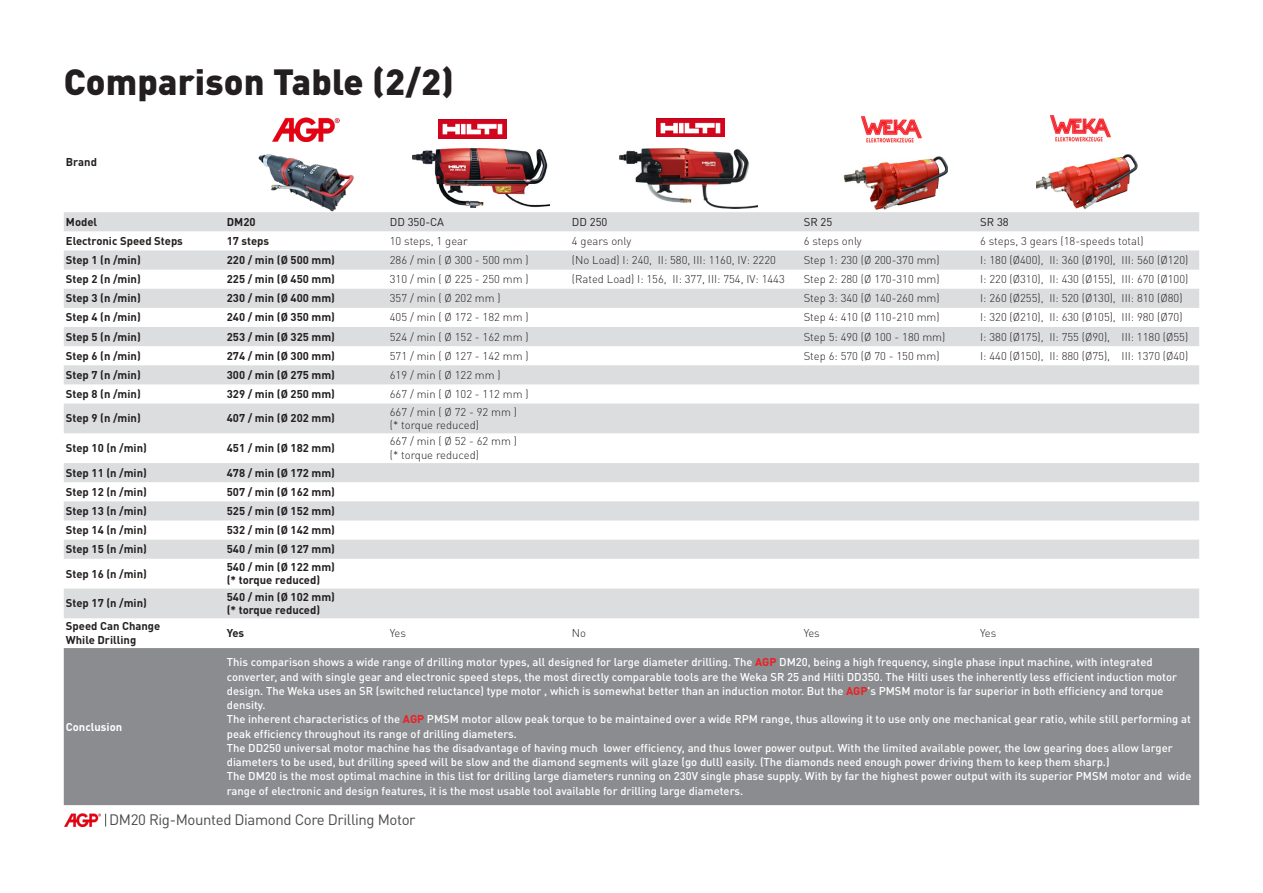
<style>
.page{position:relative;width:1263px;height:893px;background:#fff}
.page>*{position:absolute;margin:0;border:0;box-sizing:border-box;transform-origin:0 0}
.t1{font:900 36px "DIN Pro";letter-spacing:.005em;color:#231f20}
.t2{font:15px "DIN Pro";letter-spacing:-.025em;color:#4b4c4d}
.t3{font:500 11.25px/14.2px "DIN Pro";color:#fff}
.t4{font:300 11.25px "DIN Pro";color:#231f20}
.t5{font:700 11.25px "DIN Pro";color:#231f20}
.t6{font:11.25px "DIN Pro";color:#231f20}
.t7{font:700 11.25px "DIN Pro";color:#fff}
.s1{font-weight:700;color:#ee1d23}
</style>
<div class="page">
<svg style="left:105px;top:814px;width:1px;height:12px"></svg>
<img style="left:65px;top:814px;width:36px;height:12px">
<div style="left:64px;top:212px;width:1135px;height:19px;background:#dcdddf"></div>
<svg style="left:64px;top:250px;width:1135px;height:368px;fill:#dcdddf"></svg>
<div style="left:64px;top:648px;width:1135px;height:157px;background:#8a8c8f"></div>
<img style="left:272px;top:118px;width:67px;height:23px">
<img style="left:657px;top:118px;width:67px;height:19px">
<img style="left:620px;top:148px;width:137px;height:60px">
<img style="left:439px;top:119px;width:67px;height:19px">
<img style="left:412px;top:149px;width:138px;height:59px">
<img style="left:1037px;top:154px;width:101px;height:55px">
<img style="left:1050px;top:115px;width:61px;height:27px">
<img style="left:861px;top:116px;width:61px;height:27px">
<img style="left:843px;top:156px;width:104px;height:53px">
<img style="left:255px;top:154px;width:101px;height:59px">
<p class="t1" style="left:64px;top:57px;width:392px">Comparison Table (2/2)</p>
<p class="t5" style="left:66px;top:154px;width:33px">Brand</p>
<p class="t5" style="left:66px;top:214px;width:33px">Model</p>
<p class="t5" style="left:227px;top:214px;width:30px">DM20</p>
<p class="t6" style="left:390px;top:214px;width:56px">DD 350-CA</p>
<p class="t6" style="left:572px;top:214px;width:37px">DD 250</p>
<p class="t6" style="left:804px;top:214px;width:30px">SR 25</p>
<p class="t6" style="left:980px;top:214px;width:30px">SR 38</p>
<p class="t5" style="left:66px;top:233px;width:119px">Electronic Speed Steps</p>
<p class="t5" style="left:227px;top:233px;width:44px">17 steps</p>
<p class="t4" style="left:390px;top:233px;width:79px">10 steps, 1 gear</p>
<p class="t4" style="left:572px;top:233px;width:61px">4 gears only</p>
<p class="t4" style="left:804px;top:233px;width:60px">6 steps only</p>
<p class="t4" style="left:980px;top:233px;width:165px">6 steps, 3 gears (18-speeds total)</p>
<p class="t5" style="left:66px;top:252px;width:76px">Step 1 (n /min)</p>
<p class="t5" style="left:227px;top:252px;width:110px">220 / min (Ø 500 mm)</p>
<p class="t4" style="left:390px;top:252px;width:140px">286 / min ( Ø 300 - 500 mm )</p>
<p class="t4" style="left:572px;top:252px;width:206px">(No Load) I: 240, II: 580, III: 1160, IV: 2220</p>
<p class="t4" style="left:804px;top:252px;width:137px">Step 1: 230 (Ø 200-370 mm)</p>
<p class="t4" style="left:980px;top:252px;width:210px">I: 180 (Ø400), II: 360 (Ø190), III: 560 (Ø120)</p>
<p class="t5" style="left:66px;top:271px;width:76px">Step 2 (n /min)</p>
<p class="t5" style="left:227px;top:271px;width:110px">225 / min (Ø 450 mm)</p>
<p class="t4" style="left:390px;top:271px;width:140px">310 / min ( Ø 225 - 250 mm )</p>
<p class="t4" style="left:572px;top:271px;width:214px">(Rated Load) I: 156, II: 377, III: 754, IV: 1443</p>
<p class="t4" style="left:804px;top:271px;width:137px">Step 2: 280 (Ø 170-310 mm)</p>
<p class="t4" style="left:980px;top:271px;width:210px">I: 220 (Ø310), II: 430 (Ø155), III: 670 (Ø100)</p>
<p class="t5" style="left:66px;top:291px;width:76px">Step 3 (n /min)</p>
<p class="t5" style="left:227px;top:291px;width:110px">230 / min (Ø 400 mm)</p>
<p class="t4" style="left:390px;top:291px;width:112px">357 / min ( Ø 202 mm )</p>
<p class="t4" style="left:804px;top:291px;width:137px">Step 3: 340 (Ø 140-260 mm)</p>
<p class="t4" style="left:980px;top:291px;width:204px">I: 260 (Ø255), II: 520 (Ø130), III: 810 (Ø80)</p>
<p class="t5" style="left:66px;top:310px;width:76px">Step 4 (n /min)</p>
<p class="t5" style="left:227px;top:310px;width:110px">240 / min (Ø 350 mm)</p>
<p class="t4" style="left:390px;top:310px;width:140px">405 / min ( Ø 172 - 182 mm )</p>
<p class="t4" style="left:804px;top:310px;width:137px">Step 4: 410 (Ø 110-210 mm)</p>
<p class="t4" style="left:980px;top:310px;width:204px">I: 320 (Ø210), II: 630 (Ø105), III: 980 (Ø70)</p>
<p class="t5" style="left:66px;top:329px;width:76px">Step 5 (n /min)</p>
<p class="t5" style="left:227px;top:329px;width:110px">253 / min (Ø 325 mm)</p>
<p class="t4" style="left:390px;top:329px;width:140px">524 / min ( Ø 152 - 162 mm )</p>
<p class="t4" style="left:804px;top:329px;width:143px">Step 5: 490 (Ø 100 - 180 mm)</p>
<p class="t4" style="left:980px;top:329px;width:210px">I: 380 (Ø175), II: 755 (Ø90), III: 1180 (Ø55)</p>
<p class="t5" style="left:66px;top:348px;width:76px">Step 6 (n /min)</p>
<p class="t5" style="left:227px;top:348px;width:110px">274 / min (Ø 300 mm)</p>
<p class="t4" style="left:390px;top:348px;width:140px">571 / min ( Ø 127 - 142 mm )</p>
<p class="t4" style="left:804px;top:348px;width:137px">Step 6: 570 (Ø 70 - 150 mm)</p>
<p class="t4" style="left:980px;top:348px;width:210px">I: 440 (Ø150), II: 880 (Ø75), III: 1370 (Ø40)</p>
<p class="t5" style="left:66px;top:367px;width:76px">Step 7 (n /min)</p>
<p class="t5" style="left:227px;top:367px;width:110px">300 / min (Ø 275 mm)</p>
<p class="t4" style="left:390px;top:367px;width:112px">619 / min ( Ø 122 mm )</p>
<p class="t5" style="left:66px;top:386px;width:76px">Step 8 (n /min)</p>
<p class="t5" style="left:227px;top:386px;width:110px">329 / min (Ø 250 mm)</p>
<p class="t4" style="left:390px;top:386px;width:140px">667 / min ( Ø 102 - 112 mm )</p>
<p class="t5" style="left:66px;top:411px;width:76px">Step 9 (n /min)</p>
<p class="t5" style="left:227px;top:411px;width:110px">407 / min (Ø 202 mm)</p>
<p class="t4" style="left:390px;top:404px;width:129px">667 / min ( Ø 72 - 92 mm )</p>
<p class="t4" style="left:390px;top:417px;width:91px">(* torque reduced)</p>
<p class="t5" style="left:66px;top:440px;width:83px">Step 10 (n /min)</p>
<p class="t5" style="left:227px;top:440px;width:110px">451 / min (Ø 182 mm)</p>
<p class="t5" style="left:66px;top:465px;width:83px">Step 11 (n /min)</p>
<p class="t5" style="left:227px;top:465px;width:110px">478 / min (Ø 172 mm)</p>
<p class="t5" style="left:66px;top:484px;width:83px">Step 12 (n /min)</p>
<p class="t5" style="left:227px;top:484px;width:110px">507 / min (Ø 162 mm)</p>
<p class="t5" style="left:66px;top:503px;width:83px">Step 13 (n /min)</p>
<p class="t5" style="left:227px;top:503px;width:110px">525 / min (Ø 152 mm)</p>
<p class="t5" style="left:66px;top:522px;width:83px">Step 14 (n /min)</p>
<p class="t5" style="left:227px;top:522px;width:110px">532 / min (Ø 142 mm)</p>
<p class="t5" style="left:66px;top:541px;width:83px">Step 15 (n /min)</p>
<p class="t5" style="left:227px;top:541px;width:110px">540 / min (Ø 127 mm)</p>
<p class="t5" style="left:66px;top:566px;width:83px">Step 16 (n /min)</p>
<p class="t5" style="left:227px;top:559px;width:110px">540 / min (Ø 122 mm)</p>
<p class="t5" style="left:227px;top:573px;width:95px">(* torque reduced)</p>
<p class="t5" style="left:66px;top:596px;width:83px">Step 17 (n /min)</p>
<p class="t5" style="left:227px;top:589px;width:110px">540 / min (Ø 102 mm)</p>
<p class="t5" style="left:227px;top:602px;width:95px">(* torque reduced)</p>
<p class="t4" style="left:390px;top:434px;width:129px">667 / min ( Ø 52 - 62 mm )</p>
<p class="t4" style="left:390px;top:447px;width:91px">(* torque reduced)</p>
<p class="t5" style="left:66px;top:619px;width:96px">Speed Can Change</p>
<p class="t5" style="left:66px;top:632px;width:72px">While Drilling</p>
<p class="t7" style="left:66px;top:719px;width:58px">Conclusion</p>
<p class="t5" style="left:227px;top:625px;width:19px">Yes</p>
<p class="t4" style="left:390px;top:625px;width:18px">Yes</p>
<p class="t4" style="left:572px;top:625px;width:16px">No</p>
<p class="t4" style="left:804px;top:625px;width:18px">Yes</p>
<p class="t4" style="left:980px;top:625px;width:18px">Yes</p>
<p class="t3" style="left:227px;top:655px;width:952px">This comparison shows a wide range of drilling motor types, all designed for large diameter drilling. The <span class="s1">AGP</span> DM20, being a high frequency, single phase input machine, with integrated converter, and with single gear and electronic speed steps, the most directly comparable tools are the Weka SR 25 and Hilti DD350. The Hilti uses the inherently less efficient induction motor design. The Weka uses an SR (switched reluctance) type motor , which is somewhat better than an induction motor. But the <span class="s1">AGP</span>'s PMSM motor is far superior in both efficiency and torque density.</p>
<p class="t3" style="left:227px;top:712px;width:965px">The inherent characteristics of the <span class="s1">AGP</span> PMSM motor allow peak torque to be maintained over a wide RPM range, thus allowing it to use only one mechanical gear ratio, while still performing at peak efficiency throughout its range of drilling diameters.</p>
<p class="t3" style="left:227px;top:740px;width:947px">The DD250 universal motor machine has the disadvantage of having much lower efficiency, and thus lower power output. With the limited available power, the low gearing does allow larger diameters to be used, but drilling speed will be slow and the diamond segments will glaze (go dull) easily. (The diamonds need enough power driving them to keep them sharp.)</p>
<p class="t3" style="left:227px;top:769px;width:966px">The DM20 is the most optimal machine in this list for drilling large diameters running on 230V single phase supply. With by far the highest power output with its superior PMSM motor and wide range of electronic and design features, it is the most usable tool available for drilling large diameters.</p>
<h2 class="t2" style="left:109px;top:810px;width:308px">DM20 Rig-Mounted Diamond Core Drilling Motor</h2>
</div>
